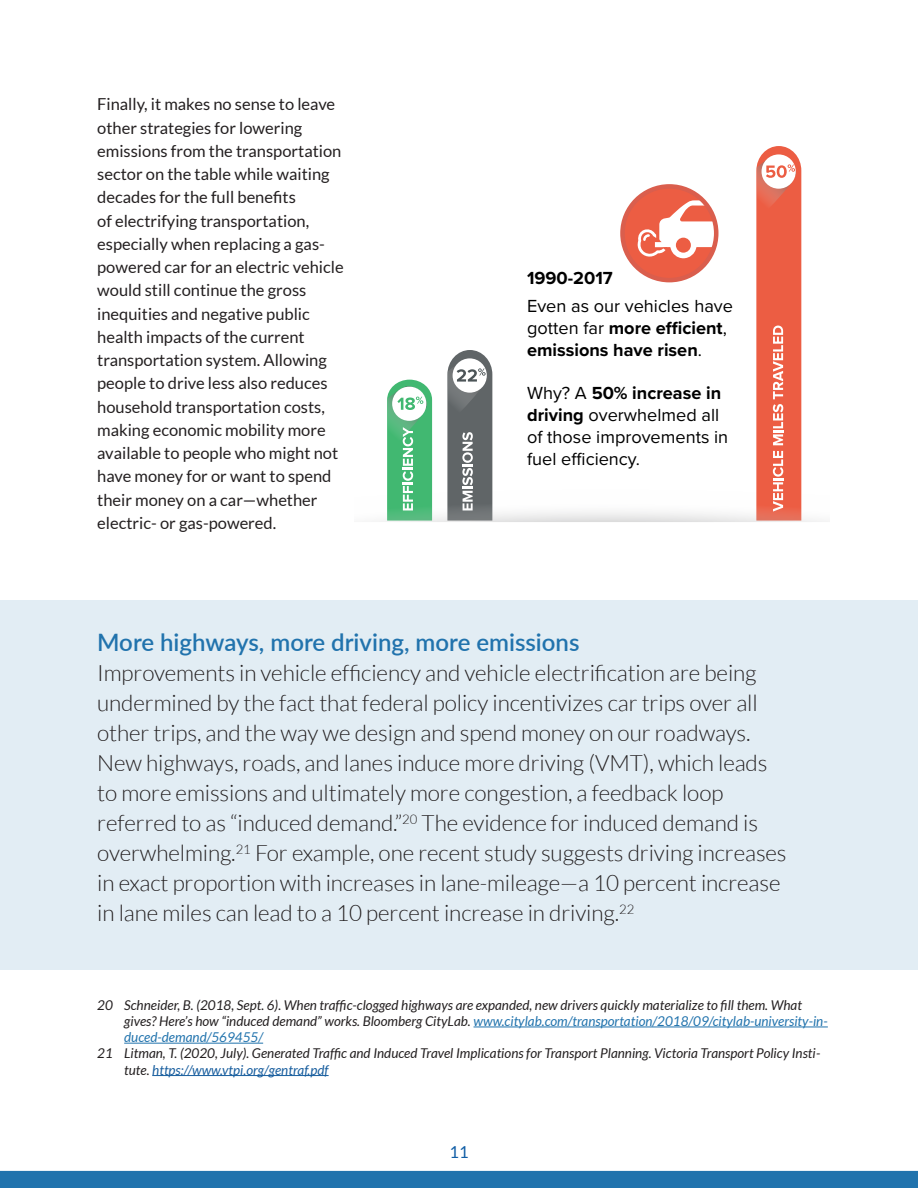
<style>
.page{position:relative;width:918px;height:1188px;background:#fff}
.page>*{position:absolute;margin:0;border:0;box-sizing:border-box;transform-origin:0 0}
.t1{font:600 24px "Lato";color:#2173ad}
.Pull_Quote{font:300 22.5px/30px "Lato";letter-spacing:-.005em;color:#231f20}
.t2{font:18.15px/21.8px "Proxima Nova";color:#000}
.t3{font:700 18.15px "Proxima Nova";color:#000}
.t4{font:16.5px/23.2px "Lato";color:#231f20}
.t5{font:16.5px "Lato";color:#115ea6}
.Footnotes{font:italic 13.5px/16.2px "Lato";color:#231f20}
.s1{font-weight:700}
.s2{color:#2173ad}
.s3{color:#175d9e}
</style>
<div class="page">
<div style="left:0;top:1171px;width:918px;height:17px;background:#2173ad"></div>
<div style="left:0;top:600px;width:918px;height:370px;background:#e2edf4"></div>
<hr style="left:474px;top:1027px;width:354px;height:1px;background:#2173ad">
<hr style="left:124px;top:1043px;width:139px;height:1px;background:#2173ad">
<hr style="left:152px;top:1075px;width:177px;height:1px;background:#175d9e">
<svg style="left:379px;top:146px;width:449px;height:376px"></svg>
<p class="t4" style="left:97px;top:93px;width:248px">Finally, it makes no sense to leave other strategies for lowering emissions from the transportation sector on the table while waiting decades for the full benefits<br>of electrifying transportation, especially when replacing a gas&shy;powered car for an electric vehicle would still continue the gross inequities and negative public health impacts of the current transportation system. Allowing people to drive less also reduces household transportation costs, making economic mobility more available to people who might not have money for or want to spend their money on a car—whether electric- or gas-powered.</p>
<p class="t3" style="left:527px;top:265px;width:87px">1990-2017</p>
<p class="t2" style="left:527px;top:295px;width:207px">Even as our vehicles have gotten far <span class="s1">more efficient</span>, <span class="s1">emissions have risen</span>.</p>
<p class="t2" style="left:527px;top:382px;width:203px">Why? A <span class="s1">50% increase in driving</span> overwhelmed all of those improvements in fuel efficiency.</p>
<p class="t1" style="left:97px;top:625px;width:484px">More highways, more driving, more emissions</p>
<p class="Pull_Quote" style="left:97px;top:658px;width:691px">Improvements in vehicle efficiency and vehicle electrification are being undermined by the fact that federal policy incentivizes car trips over all other trips, and the way we design and spend money on our roadways.<br>New highways, roads, and lanes induce more driving (VMT), which leads to more emissions and ultimately more congestion, a feedback loop referred to as “induced demand.”<sup>20</sup> The evidence for induced demand is overwhelming.<sup>21</sup> For example, one recent study suggests driving increases in exact proportion with increases in lane-mileage—a 10 percent increase in lane miles can lead to a 10 percent increase in driving.<sup>22</sup></p>
<p class="Footnotes" style="left:124px;top:997px;width:705px;text-indent:-27px">20 Schneider, B. (2018, Sept. 6). When traffic-clogged highways are expanded, new drivers quickly materialize to fill them. What gives? Here’s how “induced demand” works. Bloomberg CityLab. <span class="s2">www.citylab.com/transportation/2018/09/citylab-university-in&shy;duced-demand/569455/</span></p>
<p class="Footnotes" style="left:124px;top:1046px;width:698px;text-indent:-27px">21 Litman, T. (2020, July). Generated Traffic and Induced Travel Implications for Transport Planning. Victoria Transport Policy Insti&shy;tute. <span class="s3">https://www.vtpi.org/gentraf.pdf</span></p>
<p class="t5" style="left:449px;top:1143px;width:21px">11</p>
</div>
